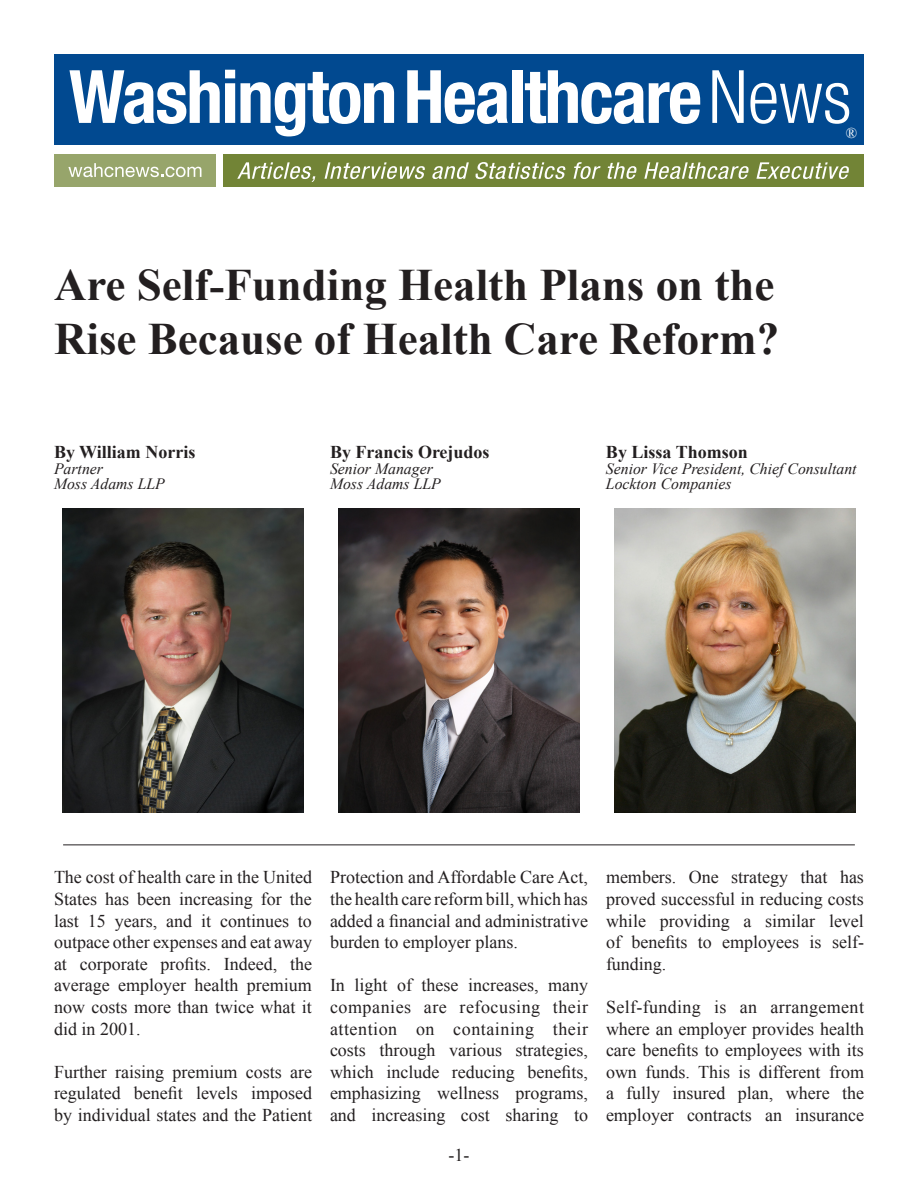
<style>
.page{position:relative;width:918px;height:1188px;background:#fff}
.page>*{position:absolute;margin:0;border:0;box-sizing:border-box;transform-origin:0 0}
.t1{font:700 45px/54px "Times New Roman";color:#231f20}
.t2{font:18px/21.6px "Times New Roman";color:#231f20;text-align:justify}
.t3{font:700 18px "Times New Roman";color:#231f20}
.t4{font:italic 15.75px "Times New Roman";color:#231f20}
.t5{font:15px "Times New Roman";color:#fff}
</style>
<div class="page">
<div style="left:54px;top:54px;width:810px;height:91px;background:#014990"></div>
<div style="left:54px;top:154px;width:162px;height:33px;background:#97a56b"></div>
<div style="left:224px;top:154px;width:640px;height:33px;background:#728436"></div>
<svg style="left:69px;top:70px;width:325px;height:66px"></svg>
<svg style="left:407px;top:70px;width:101px;height:54px"></svg>
<div style="left:512px;top:70px;width:11px;height:53px;background:#fff"></div>
<svg style="left:525px;top:70px;width:175px;height:54px"></svg>
<svg style="left:712px;top:70px;width:32px;height:53px"></svg>
<svg style="left:750px;top:83px;width:99px;height:41px"></svg>
<svg style="left:237px;top:162px;width:78px;height:20px"></svg>
<svg style="left:325px;top:162px;width:100px;height:17px"></svg>
<svg style="left:432px;top:162px;width:37px;height:17px"></svg>
<svg style="left:475px;top:162px;width:91px;height:17px"></svg>
<svg style="left:574px;top:162px;width:27px;height:17px"></svg>
<svg style="left:607px;top:162px;width:30px;height:17px"></svg>
<svg style="left:644px;top:162px;width:105px;height:17px"></svg>
<svg style="left:756px;top:162px;width:93px;height:17px"></svg>
<svg style="left:68px;top:163px;width:133px;height:14px"></svg>
<hr style="left:63px;top:844px;width:792px;height:1px;background:#231f20">
<img style="left:62px;top:508px;width:242px;height:305px">
<img style="left:338px;top:508px;width:242px;height:305px">
<img style="left:614px;top:508px;width:242px;height:305px">
<p class="t1" style="left:54px;top:257px;width:727px">Are Self-Funding Health Plans on the<br>Rise Because of Health Care Reform?</p>
<p class="t5" style="left:846px;top:122px;width:13px">®</p>
<p class="t3" style="left:54px;top:440px;width:143px">By William Norris</p>
<p class="t4" style="left:54px;top:458px;width:50px">Partner</p>
<p class="t4" style="left:54px;top:473px;width:112px">Moss Adams LLP</p>
<p class="t3" style="left:330px;top:440px;width:161px">By Francis Orejudos</p>
<p class="t4" style="left:330px;top:458px;width:104px">Senior Manager</p>
<p class="t4" style="left:330px;top:473px;width:112px">Moss Adams LLP</p>
<p class="t3" style="left:606px;top:440px;width:143px">By Lissa Thomson</p>
<p class="t4" style="left:606px;top:458px;width:252px">Senior Vice President, Chief Consultant</p>
<p class="t4" style="left:606px;top:473px;width:127px">Lockton Companies</p>
<p class="t2" style="left:54px;top:866px;width:260px">The cost of health care in the United States has been increasing for the last 15 years, and it continues to outpace other expenses and eat away at corporate profits. Indeed, the average employer health premium now costs more than twice what it did in 2001.</p>
<p class="t2" style="left:54px;top:1061px;width:260px">Further raising premium costs are regulated benefit levels imposed by individual states and the Patient</p>
<p class="t2" style="left:330px;top:866px;width:260px">Protection and Affordable Care Act, the health care reform bill, which has added a financial and administrative burden to employer plans.</p>
<p class="t2" style="left:330px;top:974px;width:260px">In light of these increases, many companies are refocusing their attention on containing their costs through various strategies, which include reducing benefits, emphasizing wellness programs, and increasing cost sharing to</p>
<p class="t2" style="left:449px;top:1144px;width:22px">-1-</p>
<p class="t2" style="left:606px;top:866px;width:259px">members. One strategy that has proved successful in reducing costs while providing a similar level of benefits to employees is self&shy;funding.</p>
<p class="t2" style="left:606px;top:996px;width:260px">Self-funding is an arrangement where an employer provides health care benefits to employees with its own funds. This is different from a fully insured plan, where the employer contracts an insurance</p>
</div>
